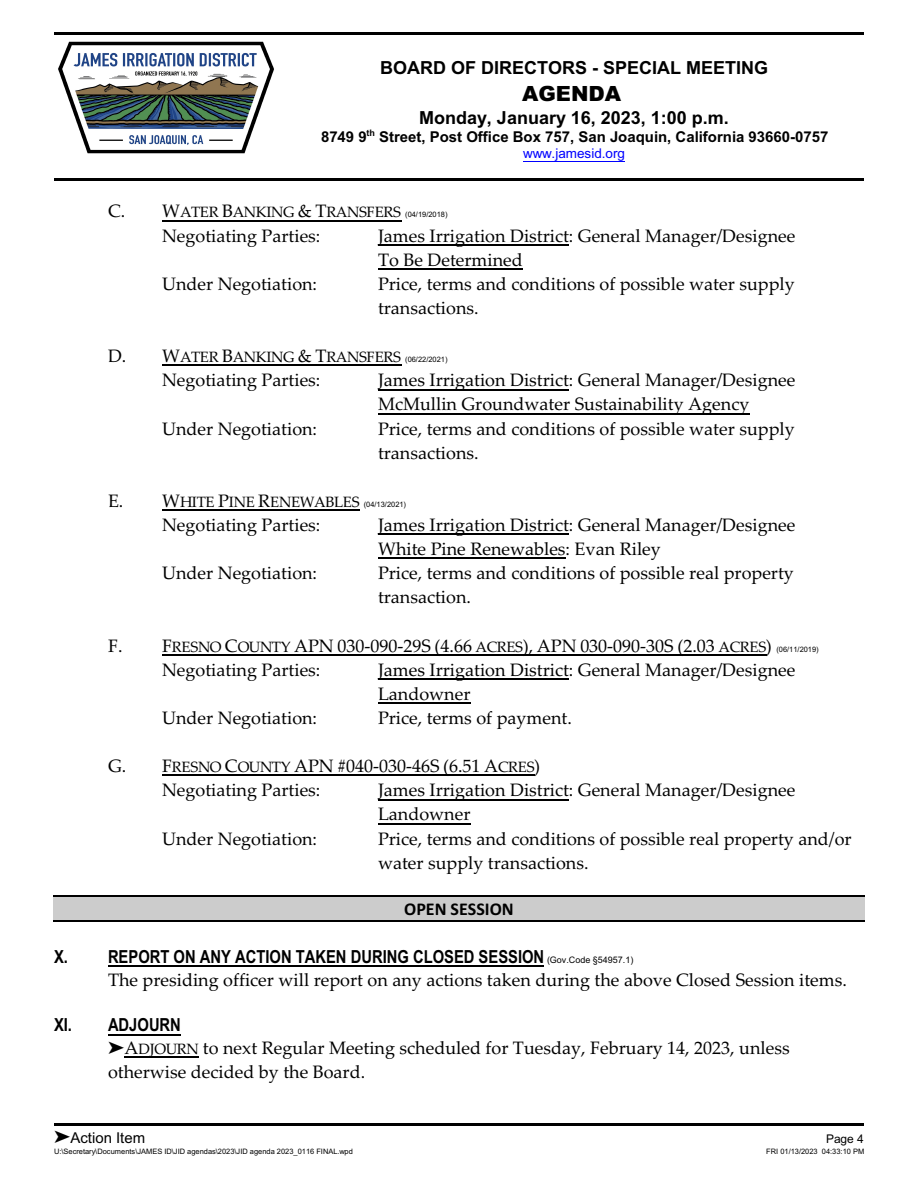
<style>
.page{position:relative;width:918px;height:1188px;background:#fff}
.page>*{position:absolute;margin:0;border:0;box-sizing:border-box;transform-origin:0 0}
.t1{font:900 21px "Arial";color:#000}
.t2{font:18px/24.2px "Palatino Linotype";color:#000}
.t3{font:700 18px "Arial Narrow";color:#000}
.t4{font:700 18px "Arial";color:#000}
.t5{font:700 18px "Calibri";color:#000}
.t6{font:15px "Palatino Linotype";letter-spacing:-.025em;color:#000}
.t7{font:700 15px "Arial";color:#000}
.t8{font:15px "Arial";color:#000}
.t9{font:13.5px "Arial";color:#00f}
.t10{font:12px "Arial";color:#000}
.t11{font:7.5px "Arial";color:#000}
.s1{font-size:18px}
.s2{font-family:"Arial";font-size:7.5px}
.s3{font-size:15px}
.s4{font-family:"Arial";font-weight:400;font-size:9px}
</style>
<div class="page">
<img style="left:58px;top:41px;width:216px;height:113px">
<hr style="left:523px;top:161px;width:102px;height:1px;background:#00f">
<hr style="left:54px;top:32px;width:810px;height:3px;background:#000">
<hr style="left:54px;top:178px;width:810px;height:3px;background:#000">
<hr style="left:162px;top:220px;width:239px;height:1px;background:#000">
<hr style="left:378px;top:244px;width:191px;height:1px;background:#000">
<hr style="left:378px;top:268px;width:145px;height:1px;background:#000">
<hr style="left:162px;top:365px;width:239px;height:1px;background:#000">
<hr style="left:378px;top:389px;width:191px;height:1px;background:#000">
<hr style="left:378px;top:413px;width:371px;height:1px;background:#000">
<hr style="left:162px;top:510px;width:197px;height:1px;background:#000">
<hr style="left:378px;top:534px;width:191px;height:1px;background:#000">
<hr style="left:378px;top:558px;width:188px;height:1px;background:#000">
<hr style="left:162px;top:654px;width:604px;height:1px;background:#000">
<hr style="left:378px;top:678px;width:191px;height:2px;background:#000">
<hr style="left:378px;top:703px;width:92px;height:1px;background:#000">
<hr style="left:162px;top:775px;width:373px;height:1px;background:#000">
<hr style="left:378px;top:799px;width:191px;height:1px;background:#000">
<hr style="left:378px;top:823px;width:92px;height:1px;background:#000">
<hr style="left:108px;top:966px;width:436px;height:1px;background:#000">
<hr style="left:108px;top:1034px;width:73px;height:1px;background:#000">
<hr style="left:124px;top:1057px;width:75px;height:1px;background:#000">
<div style="left:53px;top:895px;width:812px;height:27px;background:#ccc"></div>
<hr style="left:53px;top:895px;width:812px;height:2px;background:#000">
<hr style="left:53px;top:921px;width:812px;height:1px;background:#000">
<hr style="left:54px;top:1123px;width:810px;height:3px;background:#000">
<p class="t4" style="left:380px;top:61px;width:390px">BOARD OF DIRECTORS - SPECIAL MEETING</p>
<p class="t1" style="left:522px;top:85px;width:101px">AGENDA</p>
<p class="t4" style="left:419px;top:111px;width:311px">Monday, January 16, 2023, 1:00 p.m.</p>
<p class="t7" style="left:321px;top:132px;width:509px">8749 9<sup>th</sup> Street, Post Office Box 757, San Joaquin, California 93660-0757</p>
<p class="t9" style="left:523px;top:148px;width:103px">www.jamesid.org</p>
<p class="t6" style="left:108px;top:206px;width:341px"><span class="s1">C. W</span>ATER <span class="s1">B</span>ANKING <span class="s1">&amp; T</span>RANSFERS <span class="s2">(04/19/2018)</span></p>
<p class="t2" style="left:162px;top:225px;width:160px">Negotiating Parties:</p>
<p class="t2" style="left:378px;top:225px;width:419px">James Irrigation District: General Manager/Designee<br>To Be Determined</p>
<p class="t2" style="left:162px;top:274px;width:157px">Under Negotiation:</p>
<p class="t2" style="left:378px;top:274px;width:418px">Price, terms and conditions of possible water supply transactions.</p>
<p class="t6" style="left:108px;top:351px;width:341px"><span class="s1">D. W</span>ATER <span class="s1">B</span>ANKING <span class="s1">&amp; T</span>RANSFERS <span class="s2">(06/22/2021)</span></p>
<p class="t2" style="left:162px;top:370px;width:160px">Negotiating Parties:</p>
<p class="t2" style="left:378px;top:370px;width:419px">James Irrigation District: General Manager/Designee<br>McMullin Groundwater Sustainability Agency</p>
<p class="t2" style="left:162px;top:418px;width:157px">Under Negotiation:</p>
<p class="t2" style="left:378px;top:418px;width:418px">Price, terms and conditions of possible water supply transactions.</p>
<p class="t6" style="left:108px;top:496px;width:300px"><span class="s1">E. W</span>HITE <span class="s1">P</span>INE <span class="s1">R</span>ENEWABLES <span class="s2">(04/13/2021)</span></p>
<p class="t2" style="left:162px;top:515px;width:160px">Negotiating Parties:</p>
<p class="t2" style="left:378px;top:515px;width:419px">James Irrigation District: General Manager/Designee<br>White Pine Renewables: Evan Riley</p>
<p class="t2" style="left:162px;top:563px;width:157px">Under Negotiation:</p>
<p class="t2" style="left:378px;top:563px;width:417px">Price, terms and conditions of possible real property transaction.</p>
<p class="t2" style="left:108px;top:635px;width:665px">F. F<span class="s3">RESNO</span> C<span class="s3">OUNTY</span> APN 030-090-29S (4.66 <span class="s3">ACRES</span>), APN 030-090-30S (2.03 <span class="s3">ACRES</span>)</p>
<p class="t11" style="left:776px;top:646px;width:44px">(06/11/2019)</p>
<p class="t2" style="left:162px;top:660px;width:160px">Negotiating Parties:</p>
<p class="t2" style="left:378px;top:660px;width:419px">James Irrigation District: General Manager/Designee<br>Landowner</p>
<p class="t2" style="left:162px;top:708px;width:157px">Under Negotiation:</p>
<p class="t2" style="left:378px;top:708px;width:195px">Price, terms of payment.</p>
<p class="t2" style="left:162px;top:756px;width:380px;text-indent:-54px">G. F<span class="s3">RESNO</span> C<span class="s3">OUNTY</span> APN #040-030-46S (6.51 A<span class="s3">CRES</span>)<br>Negotiating Parties:</p>
<p class="t2" style="left:378px;top:780px;width:419px">James Irrigation District: General Manager/Designee<br>Landowner</p>
<p class="t2" style="left:162px;top:828px;width:157px">Under Negotiation:</p>
<p class="t2" style="left:378px;top:828px;width:475px">Price, terms and conditions of possible real property and/or water supply transactions.</p>
<p class="t5" style="left:404px;top:901px;width:111px">OPEN SESSION</p>
<p class="t3" style="left:54px;top:950px;width:581px">X. REPORT ON ANY ACTION TAKEN DURING CLOSED SESSION <span class="s4">(Gov.Code §54957.1)</span></p>
<p class="t2" style="left:108px;top:969px;width:740px">The presiding officer will report on any actions taken during the above Closed Session items.</p>
<p class="t3" style="left:54px;top:1018px;width:128px">XI. ADJOURN</p>
<p class="t2" style="left:108px;top:1038px;width:683px;text-indent:16px">A<span class="s3">DJOURN</span> to next Regular Meeting scheduled for Tuesday, February 14, 2023, unless otherwise decided by the Board.</p>
<p class="t8" style="left:70px;top:1132px;width:76px">Action Item</p>
<p class="t10" style="left:826px;top:1134px;width:39px">Page 4</p>
<p class="t11" style="left:54px;top:1149px;width:300px">U:\Secretary\Documents\JAMES ID\JID agendas\2023\JID agenda 2023_0116 FINAL.wpd</p>
<p class="t11" style="left:766px;top:1149px;width:99px">FRI 01/13/2023 04:33:10 PM</p>
</div>
